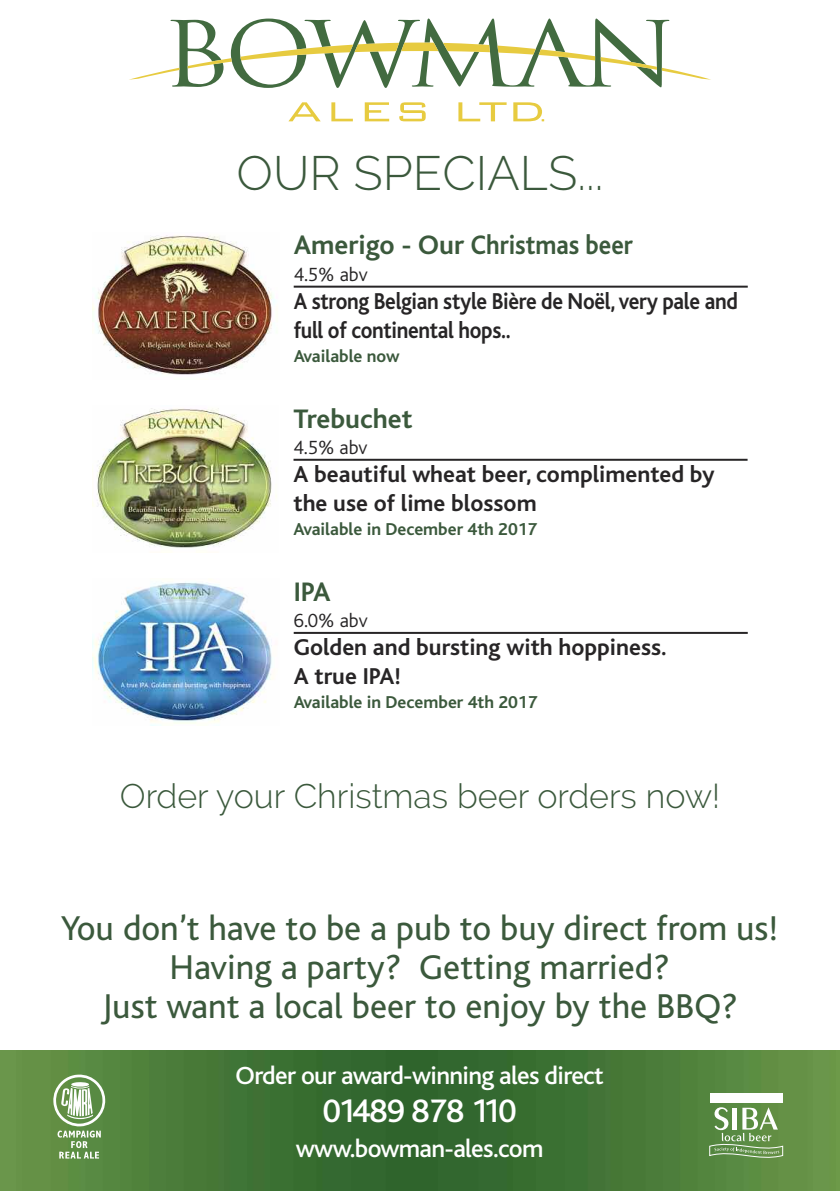
<style>
.page{position:relative;width:840px;height:1191px;background:#fff}
.page>*{position:absolute;margin:0;border:0;box-sizing:border-box;transform-origin:0 0}
.t1{font:300 48px "Raleway";color:#3b593c}
.t2{font:36px/39.2px "Bliss";color:#3b593c;text-align:center}
.t3{font:300 34px "Raleway";color:#3b593c}
.t4{font:500 34px "Bliss";letter-spacing:-.05em;color:#fff}
.t5{font:700 28px "Bliss";color:#3b593c}
.t6{font:500 26px "Bliss";letter-spacing:-.025em;color:#fff}
.t7{font:700 24px/28.8px "Bliss";color:#272526}
.t8{font:700 24px/28.8px "Bliss";color:#272526;scale:.9 1}
.t9{font:300 20px "Bliss";color:#272526}
.t10{font:700 18px "Bliss";color:#3b593c}
</style>
<div class="page">
<svg style="left:288px;top:102px;width:32px;height:19px"></svg>
<svg style="left:331px;top:102px;width:21px;height:19px"></svg>
<svg style="left:364px;top:102px;width:25px;height:19px"></svg>
<svg style="left:399px;top:102px;width:26px;height:19px"></svg>
<svg style="left:458px;top:102px;width:48px;height:19px"></svg>
<svg style="left:513px;top:102px;width:31px;height:19px"></svg>
<svg style="left:129px;top:19px;width:581px;height:69px"></svg>
<img style="left:0;top:1051px;width:839px;height:140px">
<div style="left:709px;top:1093px;width:73px;height:9px;background:#fefefe"></div>
<svg style="left:708px;top:1107px;width:74px;height:54px"></svg>
<svg style="left:53px;top:1074px;width:52px;height:84px"></svg>
<img style="left:92px;top:408px;width:185px;height:140px">
<hr style="left:293px;top:459px;width:454px;height:2px;background:#272526">
<img style="left:93px;top:582px;width:181px;height:143px">
<hr style="left:293px;top:632px;width:454px;height:2px;background:#272526">
<img style="left:93px;top:235px;width:182px;height:140px">
<hr style="left:293px;top:286px;width:454px;height:2px;background:#272526">
<h1 class="t1" style="left:236px;top:145px;width:368px">OUR SPECIALS...</h1>
<p class="t5" style="left:293px;top:236px;width:340px">Amerigo - Our Christmas beer</p>
<p class="t9" style="left:293px;top:268px;width:75px">4.5% abv</p>
<p class="t8" style="left:293px;top:289px;width:494px">A strong Belgian style Bière de Noël, very pale and full of continental hops..</p>
<p class="t10" style="left:293px;top:350px;width:107px">Available now</p>
<p class="t5" style="left:293px;top:409px;width:120px">Trebuchet</p>
<p class="t9" style="left:293px;top:441px;width:75px">4.5% abv</p>
<p class="t7" style="left:293px;top:462px;width:422px">A beautiful wheat beer, complimented by the use of lime blossom</p>
<p class="t10" style="left:293px;top:523px;width:245px">Available in December 4th 2017</p>
<p class="t5" style="left:293px;top:582px;width:38px">IPA</p>
<p class="t9" style="left:293px;top:614px;width:75px">6.0% abv</p>
<p class="t7" style="left:293px;top:635px;width:374px">Golden and bursting with hoppiness.<br>A true IPA!</p>
<p class="t10" style="left:293px;top:696px;width:245px">Available in December 4th 2017</p>
<p class="t3" style="left:120px;top:776px;width:601px">Order your Christmas beer orders now!</p>
<p class="t2" style="left:61px;top:912px;width:718px">You don’t have to be a pub to buy direct from us!<br>Having a party? Getting married?<br>Just want a local beer to enjoy by the BBQ?</p>
<p class="t6" style="left:235px;top:1067px;width:369px">Order our award-winning ales direct</p>
<p class="t4" style="left:322px;top:1099px;width:195px">01489 878 110</p>
<p class="t6" style="left:295px;top:1139px;width:249px">www.bowman-ales.com</p>
</div>
